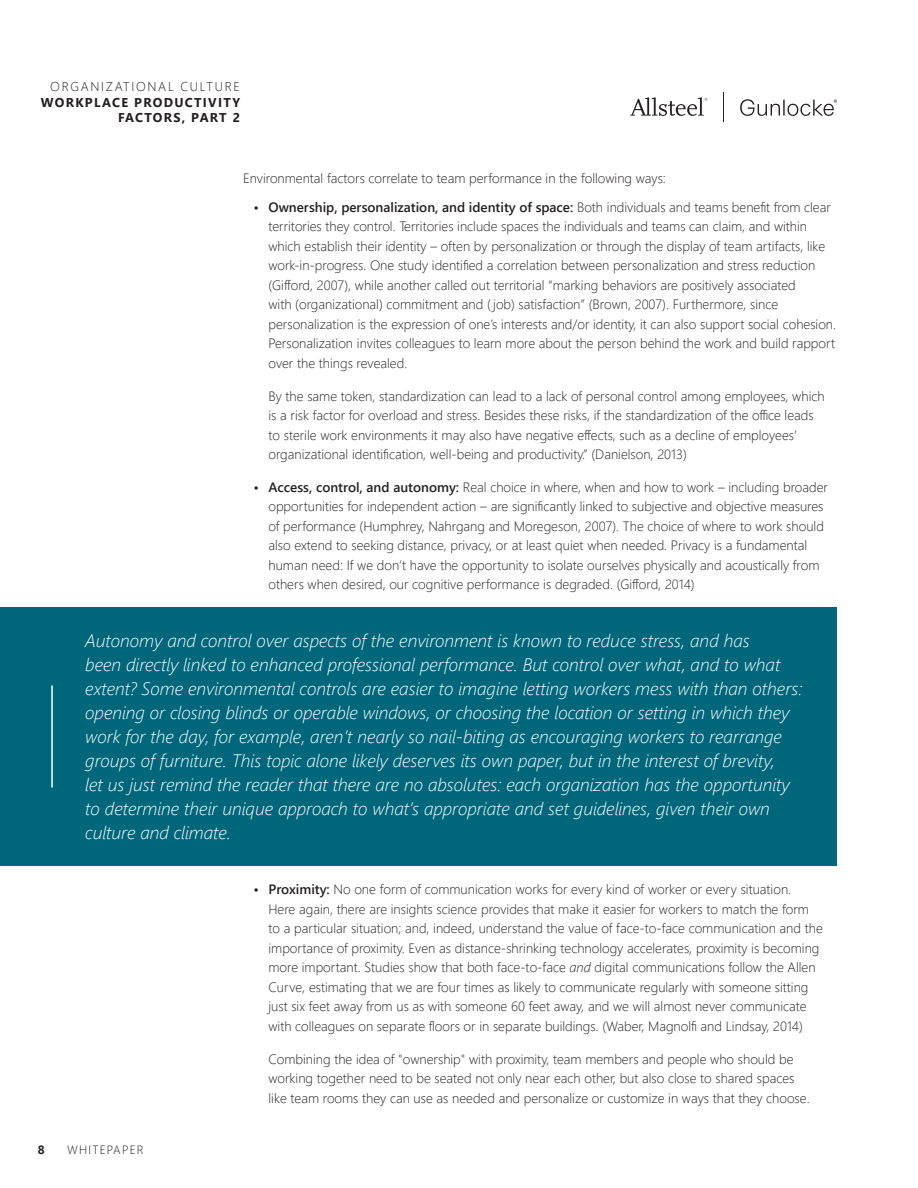
<style>
.page{position:relative;width:918px;height:1188px;background:#fff}
.page>*{position:absolute;margin:0;border:0;box-sizing:border-box;transform-origin:0 0}
.t1{font:italic 300 18px/24px "Segoe UI";color:#fff}
.t2{font:300 13.5px/19.5px "Segoe UI";color:#231f20}
.t3{font:700 12.75px/15.3px "Segoe UI";letter-spacing:.1em;color:#231f20;text-align:right}
.t4{font:300 12.75px "Segoe UI";letter-spacing:.135em;color:#231f20}
.t5{font:300 12px "Segoe UI";letter-spacing:.1em;color:#231f20}
.t6{font:700 12px "Segoe UI";color:#231f20}
.s1{font-weight:600}
.s2{font-style:italic}
</style>
<div class="page">
<svg style="left:740px;top:99px;width:97px;height:17px"></svg>
<svg style="left:630px;top:97px;width:77px;height:19px"></svg>
<hr style="left:723px;top:92px;width:1px;height:30px;background:#231f20">
<div style="left:0;top:607px;width:837px;height:259px;background:#00677b"></div>
<hr style="left:51px;top:686px;width:2px;height:101px;background:#fff">
<p class="t4" style="left:50px;top:77px;width:191px">ORGANIZATIONAL CULTURE</p>
<p class="t3" style="left:41px;top:94px;width:201px">WORKPLACE PRODUCTIVITY<br>FACTORS, PART 2</p>
<p class="t2" style="left:243px;top:167px;width:424px">Environmental factors correlate to team performance in the following ways:</p>
<p class="t2" style="left:268px;top:197px;width:569px;text-indent:-15px"><span class="s1">• Ownership, personalization, and identity of space:</span> Both individuals and teams benefit from clear territories they control. Territories include spaces the individuals and teams can claim, and within which establish their identity – often by personalization or through the display of team artifacts, like work-in-progress. One study identified a correlation between personalization and stress reduction (Gifford, 2007), while another called out territorial “marking behaviors are positively associated<br>with (organizational) commitment and ( job) satisfaction” (Brown, 2007). Furthermore, since personalization is the expression of one’s interests and/or identity, it can also support social cohesion.<br>Personalization invites colleagues to learn more about the person behind the work and build rapport over the things revealed.</p>
<p class="t2" style="left:268px;top:386px;width:558px">By the same token, standardization can lead to a lack of personal control among employees, which is a risk factor for overload and stress. Besides these risks, if the standardization of the office leads to sterile work environments it may also have negative effects, such as a decline of employees’ organizational identification, well-being and productivity.” (Danielson, 2013)</p>
<p class="t2" style="left:268px;top:476px;width:561px;text-indent:-15px"><span class="s1">• Access, control, and autonomy:</span> Real choice in where, when and how to work – including broader opportunities for independent action – are significantly linked to subjective and objective measures of performance (Humphrey, Nahrgang and Moregeson, 2007). The choice of where to work should also extend to seeking distance, privacy, or at least quiet when needed. Privacy is a fundamental human need: If we don’t have the opportunity to isolate ourselves physically and acoustically from others when desired, our cognitive performance is degraded. (Gifford, 2014)</p>
<p class="t1" style="left:85px;top:627px;width:719px">Autonomy and control over aspects of the environment is known to reduce stress, and has<br>been directly linked to enhanced professional performance. But control over what, and to what extent? Some environmental controls are easier to imagine letting workers mess with than others: opening or closing blinds or operable windows, or choosing the location or setting in which they work for the day, for example, aren’t nearly so nail-biting as encouraging workers to rearrange groups of furniture. This topic alone likely deserves its own paper, but in the interest of brevity,<br>let us just remind the reader that there are no absolutes: each organization has the opportunity to determine their unique approach to what’s appropriate and set guidelines, given their own culture and climate.</p>
<p class="t6" style="left:38px;top:1140px;width:8px">8</p>
<p class="t5" style="left:67px;top:1140px;width:78px">WHITEPAPER</p>
<p class="t2" style="left:268px;top:879px;width:556px;text-indent:-15px"><span class="s1">• Proximity:</span> No one form of communication works for every kind of worker or every situation.<br>Here again, there are insights science provides that make it easier for workers to match the form to a particular situation; and, indeed, understand the value of face-to-face communication and the importance of proximity. Even as distance-shrinking technology accelerates, proximity is becoming more important. Studies show that both face-to-face <span class="s2">and</span> digital communications follow the Allen Curve, estimating that we are four times as likely to communicate regularly with someone sitting just six feet away from us as with someone 60 feet away, and we will almost never communicate with colleagues on separate floors or in separate buildings. (Waber, Magnolfi and Lindsay, 2014)</p>
<p class="t2" style="left:268px;top:1048px;width:543px">Combining the idea of "ownership" with proximity, team members and people who should be working together need to be seated not only near each other, but also close to shared spaces like team rooms they can use as needed and personalize or customize in ways that they choose.</p>
</div>
